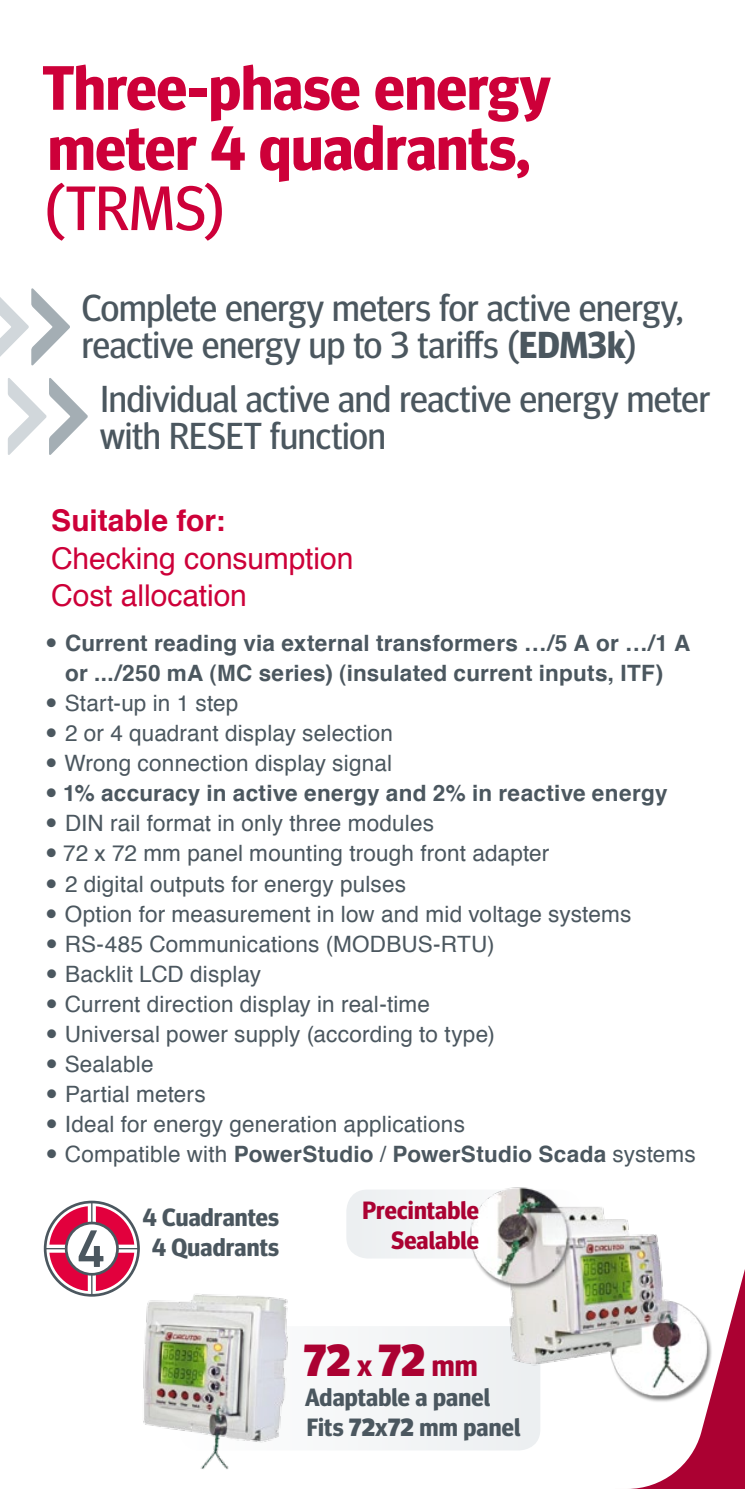
<style>
.page{position:relative;width:745px;height:1489px;background:#fff}
.page>*{position:absolute;margin:0;border:0;box-sizing:border-box;transform-origin:0 0}
.t1{font:700 62.5px/60px "Meta Head OT";color:#cd0039}
.t2{font:62.5px "Meta Head OT";color:#cd0039}
.t3{font:900 45px "Meta Head OT";color:#ab0132}
.t4{font:37.5px/37.5px "Meta Head OT";letter-spacing:-.005em;color:#4b575f}
.t5{font:30px/37.5px "Helvetica";color:#cd0039}
.t6{font:700 30px "Helvetica";color:#cd0039}
.t7{font:700 25px/30px "Meta Head OT";letter-spacing:.01em;color:#4b575f;text-align:center}
.t8{font:700 25px/30px "Meta Head OT";letter-spacing:.005em;color:#ab0132;text-align:right}
.t9{font:22.5px/30px "Helvetica";letter-spacing:.01em;color:#4b575f}
.t10{font:700 22.5px/30px "Helvetica";letter-spacing:.01em;color:#4b575f}
.s1{font-weight:700}
.s2{font-weight:700;font-size:30px}
.s3{font-weight:900}
</style>
<div class="page">
<svg style="left:639px;top:1273px;width:105px;height:215px"></svg>
<div style="left:346px;top:1189px;width:234px;height:69px;background:#eceff1;border-radius:21px"></div>
<div style="left:179px;top:1325px;width:361px;height:125px;background:#f3f5f6;border-radius:21px"></div>
<svg style="left:0;top:288px;width:70px;height:78px"></svg>
<svg style="left:8px;top:378px;width:80px;height:77px"></svg>
<svg style="left:45px;top:1201px;width:93px;height:94px;background:#d92557"></svg>
<div style="left:41px;top:1197px;width:101px;height:102px;border:8px solid #fff;border-radius:50%"></div>
<svg style="left:48px;top:1244px;width:88px;height:8px"></svg>
<svg style="left:88px;top:1204px;width:8px;height:88px"></svg>
<div style="left:44px;top:1200px;width:96px;height:96px;border:3px solid #4b575f;border-radius:50%"></div>
<hr style="left:44px;top:1247px;width:95px;height:2px;background:#4b575f">
<hr style="left:91px;top:1201px;width:1px;height:94px;background:#4b575f">
<svg style="left:66px;top:1222px;width:51px;height:52px"></svg>
<div style="left:65px;top:1221px;width:54px;height:54px;border:3px solid #4b575f;border-radius:50%"></div>
<svg style="left:79px;top:1230px;width:24px;height:36px"></svg>
<img style="left:110px;top:1272px;width:215px;height:197px">
<img style="left:449px;top:1187px;width:285px;height:234px">
<h1 class="t1" style="left:42px;top:57px;width:509px">Three-phase energy meter 4 quadrants,</h1>
<h1 class="t2" style="left:44px;top:172px;width:182px">(TRMS)</h1>
<h3 class="t4" style="left:82px;top:288px;width:602px">Complete energy meters for active energy, reactive energy up to 3 tariffs (<span class="s1">EDM3k</span>)</h3>
<h3 class="t4" style="left:100px;top:379px;width:611px">Individual active and reactive energy meter with RESET function</h3>
<h3 class="t6" style="left:51px;top:496px;width:175px">Suitable for:</h3>
<h3 class="t5" style="left:51px;top:540px;width:303px">Checking consumption<br>Cost allocation</h3>
<p class="t10" style="left:65px;top:628px;width:626px">Current reading via external transformers …/5 A or …/1 A or .../250 mA (MC series) (insulated current inputs, ITF)</p>
<p class="t9" style="left:65px;top:689px;width:330px">Start-up in 1 step<br>2 or 4 quadrant display selection<br>Wrong connection display signal</p>
<p class="t10" style="left:63px;top:778px;width:605px">1% accuracy in active energy and 2% in reactive energy</p>
<p class="t9" style="left:63px;top:809px;width:633px">DIN rail format in only three modules<br>72 x 72 mm panel mounting trough front adapter<br>2 digital outputs for energy pulses<br>Option for measurement in low and mid voltage systems RS-485 Communications (MODBUS-RTU)<br>Backlit LCD display<br>Current direction display in real-time<br>Universal power supply (according to type)<br>Sealable<br>Partial meters<br>Ideal for energy generation applications<br>Compatible with <span class="s1">PowerStudio</span> / <span class="s1">PowerStudio Scada</span> systems</p>
<p class="t7" style="left:143px;top:1201px;width:138px">4 Cuadrantes<br>4 Quadrants</p>
<p class="t8" style="left:362px;top:1194px;width:118px">Precintable<br>Sealable</p>
<h2 class="t3" style="left:304px;top:1333px;width:175px">72 <span class="s2">x</span> 72 <span class="s2">mm</span></h2>
<p class="t7" style="left:305px;top:1381px;width:217px;text-align:left">Adaptable a panel<br>Fits <span class="s3">72</span>x<span class="s3">72</span> mm panel</p>
</div>
